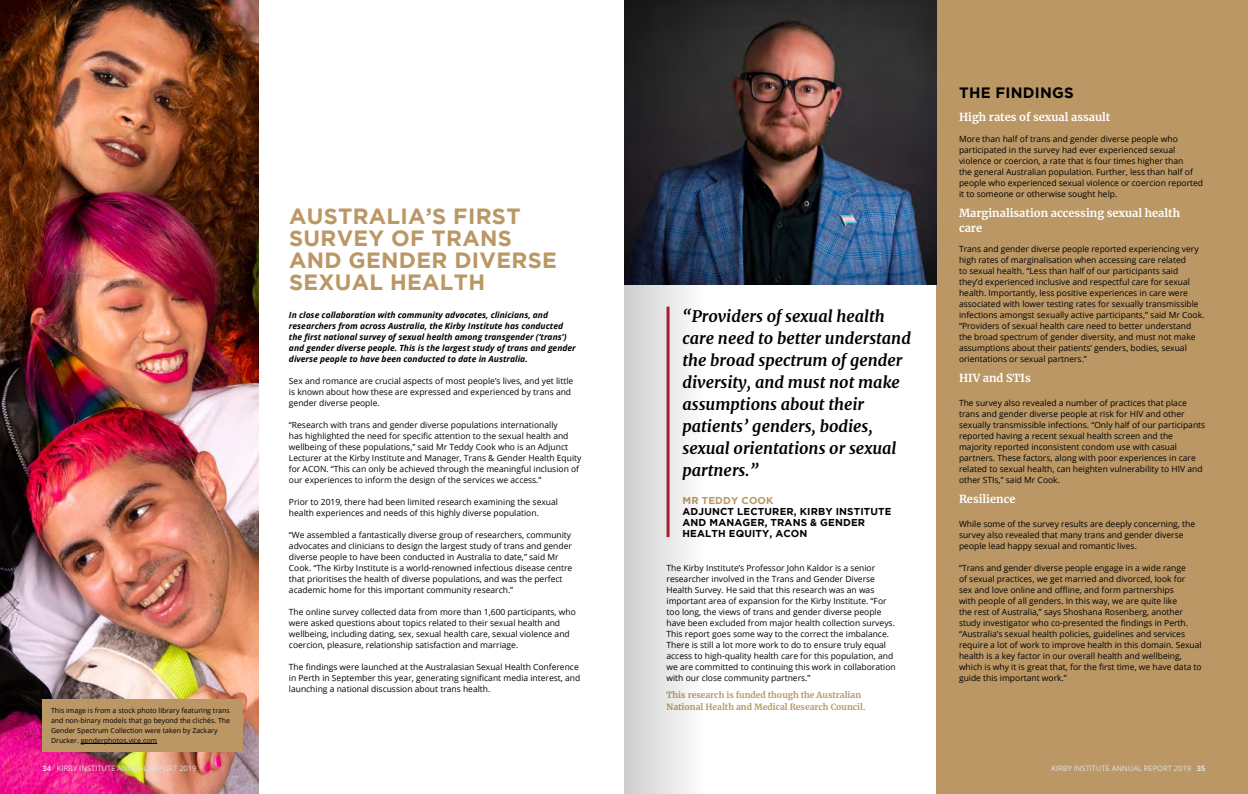
<style>
.page{position:relative;width:1248px;height:794px;background:#fff}
.page>*{position:absolute;margin:0;border:0;box-sizing:border-box;transform-origin:0 0}
.t1{font:700 22px/22px "Gotham";letter-spacing:.015em;color:#ba9764}
.t2{font:italic 700 16px/22px "Merriweather";color:#000}
.t3{font:700 15px "Gotham";letter-spacing:.015em;color:#000}
.t4{font:700 11px/15px "Merriweather";color:#fff}
.t5{font:700 10px/11px "Gotham";letter-spacing:.015em;color:#000}
.t6{font:700 10px "Gotham";letter-spacing:.015em;color:#ba9764}
.t7{font:8.5px/11px "Open Sans";color:#000}
.t8{font:italic 700 8.5px/11px "Open Sans";color:#000}
.t9{font:700 8.5px/12px "Merriweather";color:#ba9764}
.t10{font:7.5px "Open Sans";color:#e2e3e4}
.t11{font:7px/10px "Open Sans";color:#000}
.s1{font-weight:700}
</style>
<div class="page">
<img style="left:0;top:0;width:259px;height:794px">
<div style="left:935px;top:0;width:312px;height:794px;background:#ba9764"></div>
<img style="left:758px;top:0;width:177px;height:285px">
<div style="left:43px;top:699px;width:200px;height:52px;background:#ba9764"></div>
<hr style="left:81px;top:743px;width:76px;height:1px;background:#000">
<svg style="left:624px;top:0;width:134px;height:794px"></svg>
<h3 class="t3" style="left:959px;top:83px;width:116px">THE FINDINGS</h3>
<p class="t4" style="left:958px;top:109px;width:153px">High rates of sexual assault</p>
<p class="t7" style="left:958px;top:133px;width:245px">More than half of trans and gender diverse people who participated in the survey had ever experienced sexual violence or coercion, a rate that is four times higher than<br>the general Australian population. Further, less than half of people who experienced sexual violence or coercion reported it to someone or otherwise sought help.</p>
<p class="t4" style="left:958px;top:205px;width:222px">Marginalisation accessing sexual health care</p>
<p class="t7" style="left:958px;top:243px;width:247px">Trans and gender diverse people reported experiencing very high rates of marginalisation when accessing care related<br>to sexual health. “Less than half of our participants said<br>they’d experienced inclusive and respectful care for sexual health. Importantly, less positive experiences in care were associated with lower testing rates for sexually transmissible infections amongst sexually active participants,” said Mr Cook. “Providers of sexual health care need to better understand the broad spectrum of gender diversity, and must not make assumptions about their patients’ genders, bodies, sexual orientations or sexual partners.”</p>
<p class="t4" style="left:958px;top:370px;width:73px">HIV and STIs</p>
<p class="t7" style="left:958px;top:397px;width:248px">The survey also revealed a number of practices that place trans and gender diverse people at risk for HIV and other sexually transmissible infections. “Only half of our participants reported having a recent sexual health screen and the majority reported inconsistent condom use with casual partners. These factors, along with poor experiences in care related to sexual health, can heighten vulnerability to HIV and other STIs,” said Mr Cook.</p>
<p class="t4" style="left:958px;top:491px;width:58px">Resilience</p>
<p class="t7" style="left:958px;top:518px;width:238px">While some of the survey results are deeply concerning, the survey also revealed that many trans and gender diverse people lead happy sexual and romantic lives.</p>
<p class="t7" style="left:958px;top:562px;width:244px">“Trans and gender diverse people engage in a wide range<br>of sexual practices, we get married and divorced, look for<br>sex and love online and offline, and form partnerships<br>with people of all genders. In this way, we are quite like<br>the rest of Australia,” says Shoshana Rosenberg, another study investigator who co-presented the findings in Perth. “Australia’s sexual health policies, guidelines and services require a lot of work to improve health in this domain. Sexual health is a key factor in our overall health and wellbeing, which is why it is great that, for the first time, we have data to guide this important work.”</p>
<h1 class="t1" style="left:289px;top:204px;width:269px">AUSTRALIA’S FIRST<br>SURVEY OF TRANS<br>AND GENDER DIVERSE<br>SEXUAL HEALTH</h1>
<p class="t8" style="left:289px;top:309px;width:288px">In close collaboration with community advocates, clinicians, and researchers from across Australia, the Kirby Institute has conducted the first national survey of sexual health among transgender (‘trans’) and gender diverse people. This is the largest study of trans and gender diverse people to have been conducted to date in Australia.</p>
<p class="t7" style="left:289px;top:375px;width:286px">Sex and romance are crucial aspects of most people’s lives, and yet little is known about how these are expressed and experienced by trans and gender diverse people.</p>
<p class="t7" style="left:289px;top:419px;width:294px">“Research with trans and gender diverse populations internationally<br>has highlighted the need for specific attention to the sexual health and wellbeing of these populations,” said Mr Teddy Cook who is an Adjunct Lecturer at the Kirby Institute and Manager, Trans &amp; Gender Health Equity for ACON. “This can only be achieved through the meaningful inclusion of our experiences to inform the design of the services we access.”</p>
<p class="t7" style="left:289px;top:496px;width:270px">Prior to 2019, there had been limited research examining the sexual health experiences and needs of this highly diverse population.</p>
<p class="t7" style="left:289px;top:529px;width:285px">“We assembled a fantastically diverse group of researchers, community advocates and clinicians to design the largest study of trans and gender diverse people to have been conducted in Australia to date,” said Mr Cook. “The Kirby Institute is a world-renowned infectious disease centre that prioritises the health of diverse populations, and was the perfect academic home for this important community research.”</p>
<p class="t7" style="left:289px;top:606px;width:288px">The online survey collected data from more than 1,600 participants, who were asked questions about topics related to their sexual health and wellbeing, including dating, sex, sexual health care, sexual violence and coercion, pleasure, relationship satisfaction and marriage.</p>
<p class="t7" style="left:289px;top:661px;width:293px">The findings were launched at the Australasian Sexual Health Conference in Perth in September this year, generating significant media interest, and launching a national discussion about trans health.</p>
<h2 class="t2" style="left:682px;top:305px;width:230px">“Providers of sexual health care need to better understand the broad spectrum of gender diversity, and must not make assumptions about their patients’ genders, bodies, sexual orientations or sexual partners.”</h2>
<p class="t6" style="left:682px;top:495px;width:92px">MR TEDDY COOK</p>
<p class="t5" style="left:682px;top:506px;width:210px">ADJUNCT LECTURER, KIRBY INSTITUTE<br>AND MANAGER, TRANS &amp; GENDER<br>HEALTH EQUITY, ACON</p>
<p class="t7" style="left:666px;top:562px;width:231px">The Kirby Institute’s Professor John Kaldor is a senior researcher involved in the Trans and Gender Diverse Health Survey. He said that this research was an was important area of expansion for the Kirby Institute. “For too long, the views of trans and gender diverse people have been excluded from major health collection surveys.<br>This report goes some way to the correct the imbalance.<br>There is still a lot more work to do to ensure truly equal access to high-quality health care for this population, and we are committed to continuing this work in collaboration with our close community partners.”</p>
<p class="t9" style="left:666px;top:689px;width:200px">This research is funded though the Australian<br>National Health and Medical Research Council.</p>
<p class="t11" style="left:51px;top:705px;width:181px">This image is from a stock photo library featuring trans and non-binary models that go beyond the clichés. The Gender Spectrum Collection were taken by Zackary Drucker. genderphotos.vice.com</p>
<p class="t10" style="left:43px;top:763px;width:155px"><span class="s1">34</span> KIRBY INSTITUTE ANNUAL REPORT 2019</p>
<p class="t10" style="left:1051px;top:763px;width:155px">KIRBY INSTITUTE ANNUAL REPORT 2019 <span class="s1">35</span></p>
</div>
